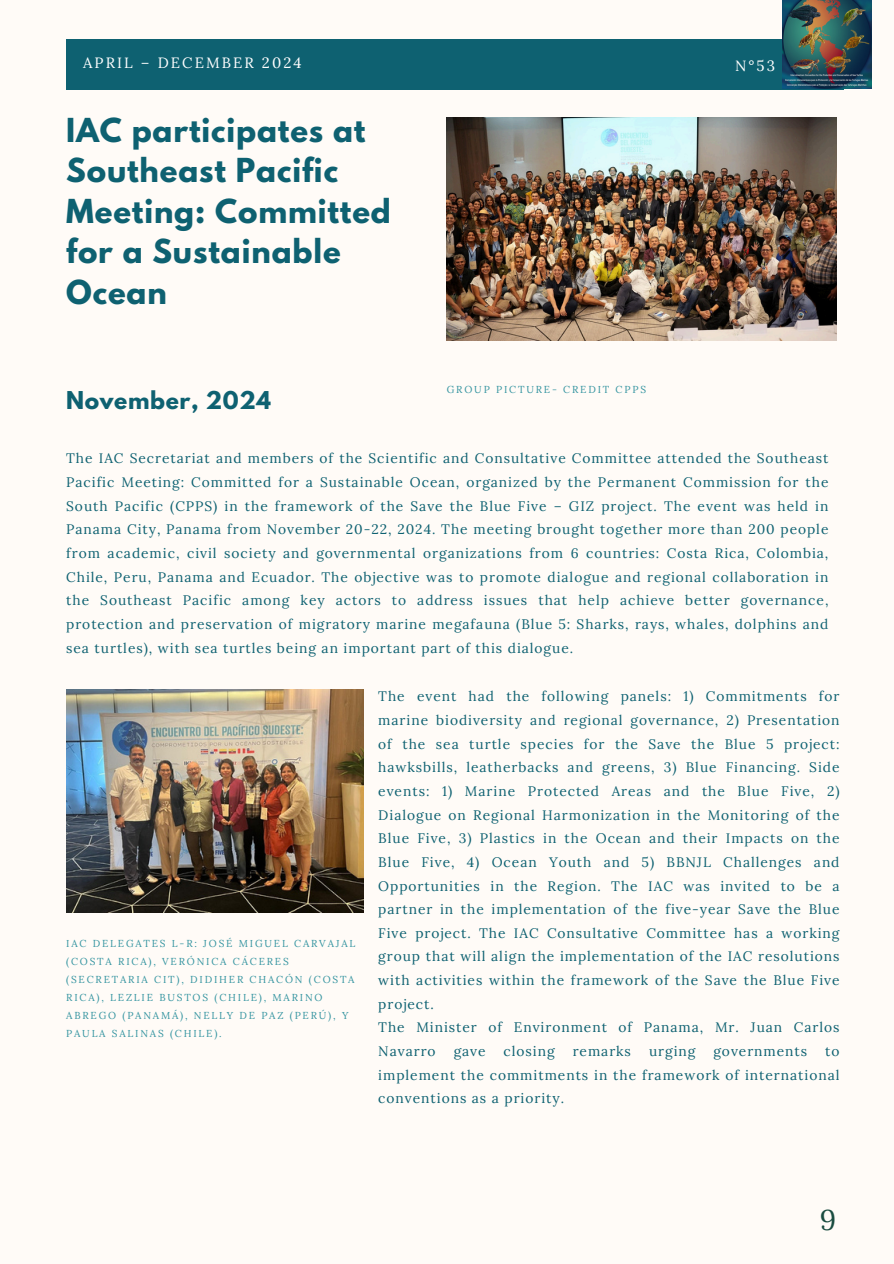
<style>
.page{position:relative;width:894px;height:1264px;background:#fff}
.page>*{position:absolute;margin:0;border:0;box-sizing:border-box;transform-origin:0 0}
.t1{font:700 29.25px/40.5px "League Spartan";letter-spacing:.03em;color:#0e6171}
.t2{font:28.5px "Lora";color:#1a4c40}
.t3{font:700 21.75px "League Spartan";letter-spacing:.03em;color:#0e6171}
.t4{font:14.85px "Lora";letter-spacing:.14em;color:#fff}
.t5{font:13.8px/23.7px "Lora";letter-spacing:.07em;color:#0e6171;text-align:justify}
.t6{font:10.05px/18px "Lora";letter-spacing:.18em;color:#3494a0}
</style>
<div class="page">
<div style="left:0;top:0;width:893px;height:1263px;background:#fffbf7"></div>
<img style="left:446px;top:118px;width:390px;height:222px">
<div style="left:66px;top:39px;width:776px;height:51px;background:#0e6171"></div>
<img style="left:782px;top:0;width:89px;height:89px">
<img style="left:66px;top:689px;width:297px;height:223px">
<p class="t4" style="left:83px;top:53px;width:220px">APRIL – DECEMBER 2024</p>
<p class="t4" style="left:734px;top:56px;width:41px">N°53</p>
<h3 class="t1" style="left:66px;top:113px;width:326px">IAC participates at<br>Southeast Pacific<br>Meeting: Committed for a Sustainable<br>Ocean</h3>
<h3 class="t3" style="left:66px;top:389px;width:206px">November, 2024</h3>
<h2 class="t6" style="left:446px;top:380px;width:201px">GROUP PICTURE- CREDIT CPPS</h2>
<h1 class="t5" style="left:66px;top:446px;width:763px">The IAC Secretariat and members of the Scientific and Consultative Committee attended the Southeast Pacific Meeting: Committed for a Sustainable Ocean, organized by the Permanent Commission for the South Pacific (CPPS) in the framework of the Save the Blue Five – GIZ project. The event was held in Panama City, Panama from November 20-22, 2024. The meeting brought together more than 200 people from academic, civil society and governmental organizations from 6 countries: Costa Rica, Colombia, Chile, Peru, Panama and Ecuador. The objective was to promote dialogue and regional collaboration in the Southeast Pacific among key actors to address issues that help achieve better governance, protection and preservation of migratory marine megafauna (Blue 5: Sharks, rays, whales, dolphins and sea turtles), with sea turtles being an important part of this dialogue.</h1>
<h4 class="t6" style="left:66px;top:934px;width:290px">IAC DELEGATES L-R: JOSÉ MIGUEL CARVAJAL (COSTA RICA), VERÓNICA CÁCERES (SECRETARIA CIT), DIDIHER CHACÓN (COSTA RICA), LEZLIE BUSTOS (CHILE), MARINO ABREGO (PANAMÁ), NELLY DE PAZ (PERÚ), Y PAULA SALINAS (CHILE).</h4>
<p class="t5" style="left:378px;top:684px;width:462px;text-align:left">The event had the following panels: 1) Commitments for marine biodiversity and regional governance, 2) Presentation of the sea turtle species for the Save the Blue 5 project: hawksbills, leatherbacks and greens, 3) Blue Financing. Side events: 1) Marine Protected Areas and the Blue Five, 2)<br>Dialogue on Regional Harmonization in the Monitoring of the Blue Five, 3) Plastics in the Ocean and their Impacts on the Blue Five, 4) Ocean Youth and 5) BBNJL Challenges and Opportunities in the Region. The IAC was invited to be a partner in the implementation of the five-year Save the Blue Five project. The IAC Consultative Committee has a working group that will align the implementation of the IAC resolutions with activities within the framework of the Save the Blue Five project.<br>The Minister of Environment of Panama, Mr. Juan Carlos Navarro</p>
<p class="t5" style="left:453px;top:1039px;width:33px">gave</p>
<p class="t5" style="left:503px;top:1039px;width:53px">closing</p>
<p class="t5" style="left:572px;top:1039px;width:60px">remarks</p>
<p class="t5" style="left:648px;top:1039px;width:48px">urging</p>
<p class="t5" style="left:713px;top:1039px;width:95px">governments</p>
<p class="t5" style="left:378px;top:1039px;width:462px;text-indent:447px">to implement the commitments in the framework of international conventions as a priority.</p>
<p class="t2" style="left:819px;top:1201px;width:18px">9</p>
</div>
